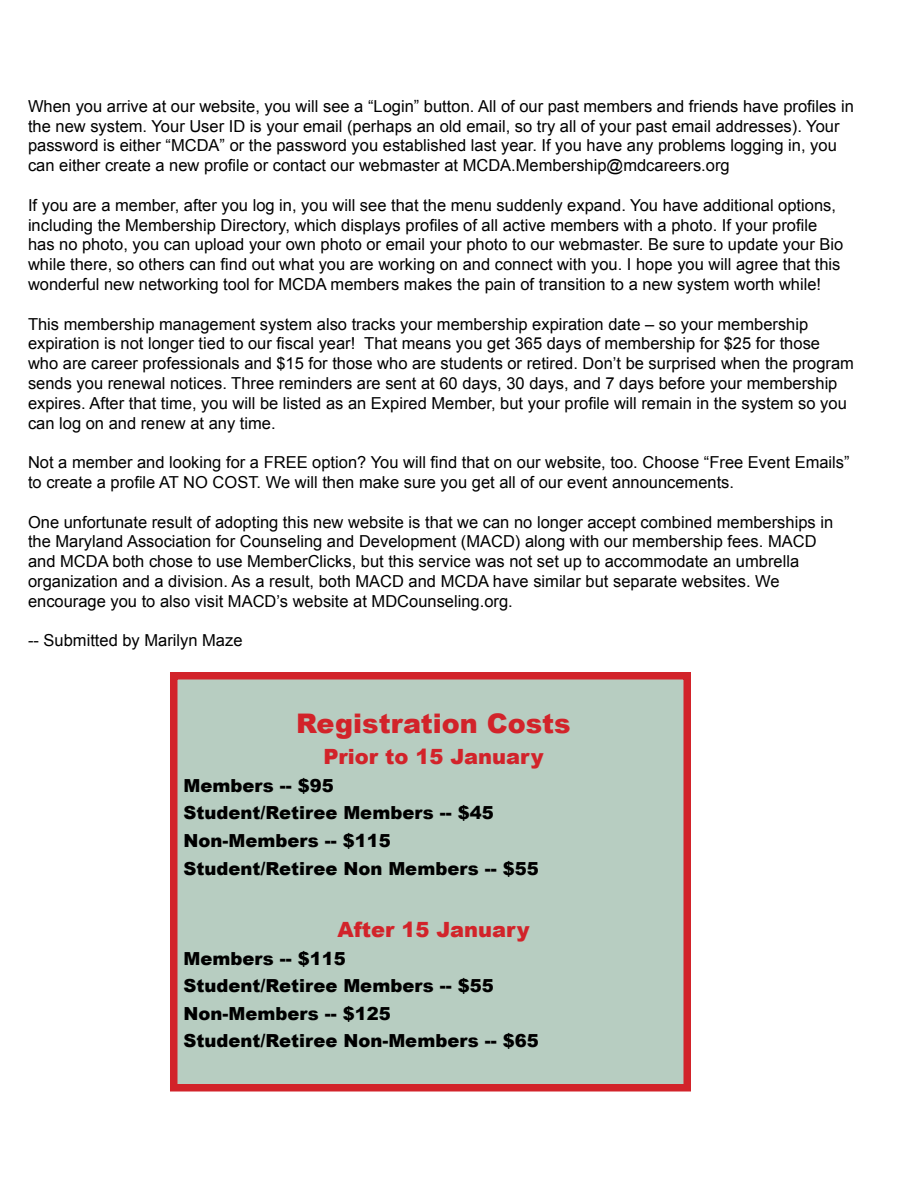
<style>
.page{position:relative;width:918px;height:1188px;background:#fff}
.page>*{position:absolute;margin:0;border:0;box-sizing:border-box;transform-origin:0 0}
.t1{font:900 27px "Arial";color:#d2232a}
.t2{font:900 21px "Arial";color:#d2232a}
.t3{font:900 18px/27.6px "Arial";color:#000}
.t4{font:16.5px/19.8px "Arial";color:#000}
</style>
<div class="page">
<div style="left:174px;top:676px;width:513px;height:412px;background:#b7cdc1"></div>
<div style="left:170px;top:672px;width:521px;height:420px;border:8px solid #d2232a"></div>
<p class="t4" style="left:28px;top:96px;width:827px">When you arrive at our website, you will see a “Login” button. All of our past members and friends have profiles in the new system. Your User ID is your email (perhaps an old email, so try all of your past email addresses). Your password is either “MCDA” or the password you established last year. If you have any problems logging in, you can either create a new profile or contact our webmaster at MCDA.Membership@mdcareers.org</p>
<p class="t4" style="left:28px;top:195px;width:817px">If you are a member, after you log in, you will see that the menu suddenly expand. You have additional options, including the Membership Directory, which displays profiles of all active members with a photo. If your profile has no photo, you can upload your own photo or email your photo to our webmaster. Be sure to update your Bio while there, so others can find out what you are working on and connect with you. I hope you will agree that this wonderful new networking tool for MCDA members makes the pain of transition to a new system worth while!</p>
<p class="t4" style="left:28px;top:314px;width:828px">This membership management system also tracks your membership expiration date – so your membership expiration is not longer tied to our fiscal year! That means you get 365 days of membership for $25 for those who are career professionals and $15 for those who are students or retired. Don’t be surprised when the program sends you renewal notices. Three reminders are sent at 60 days, 30 days, and 7 days before your membership expires. After that time, you will be listed as an Expired Member, but your profile will remain in the system so you can log on and renew at any time.</p>
<p class="t4" style="left:28px;top:453px;width:823px">Not a member and looking for a FREE option? You will find that on our website, too. Choose “Free Event Emails” to create a profile AT NO COST. We will then make sure you get all of our event announcements.</p>
<p class="t4" style="left:28px;top:512px;width:807px">One unfortunate result of adopting this new website is that we can no longer accept combined memberships in the Maryland Association for Counseling and Development (MACD) along with our membership fees. MACD and MCDA both chose to use MemberClicks, but this service was not set up to accommodate an umbrella organization and a division. As a result, both MACD and MCDA have similar but separate websites. We encourage you to also visit MACD’s website at MDCounseling.org.</p>
<p class="t4" style="left:28px;top:631px;width:216px">-- Submitted by Marilyn Maze</p>
<h1 class="t1" style="left:296px;top:704px;width:276px">Registration Costs</h1>
<p class="t2" style="left:323px;top:741px;width:222px">Prior to 15 January</p>
<p class="t3" style="left:183px;top:771px;width:357px">Members -- $95<br>Student/Retiree Members -- $45<br>Non-Members -- $115<br>Student/Retiree Non Members -- $55</p>
<p class="t2" style="left:337px;top:914px;width:194px">After 15 January</p>
<p class="t3" style="left:183px;top:944px;width:357px">Members -- $115<br>Student/Retiree Members -- $55<br>Non-Members -- $125<br>Student/Retiree Non-Members -- $65</p>
</div>
